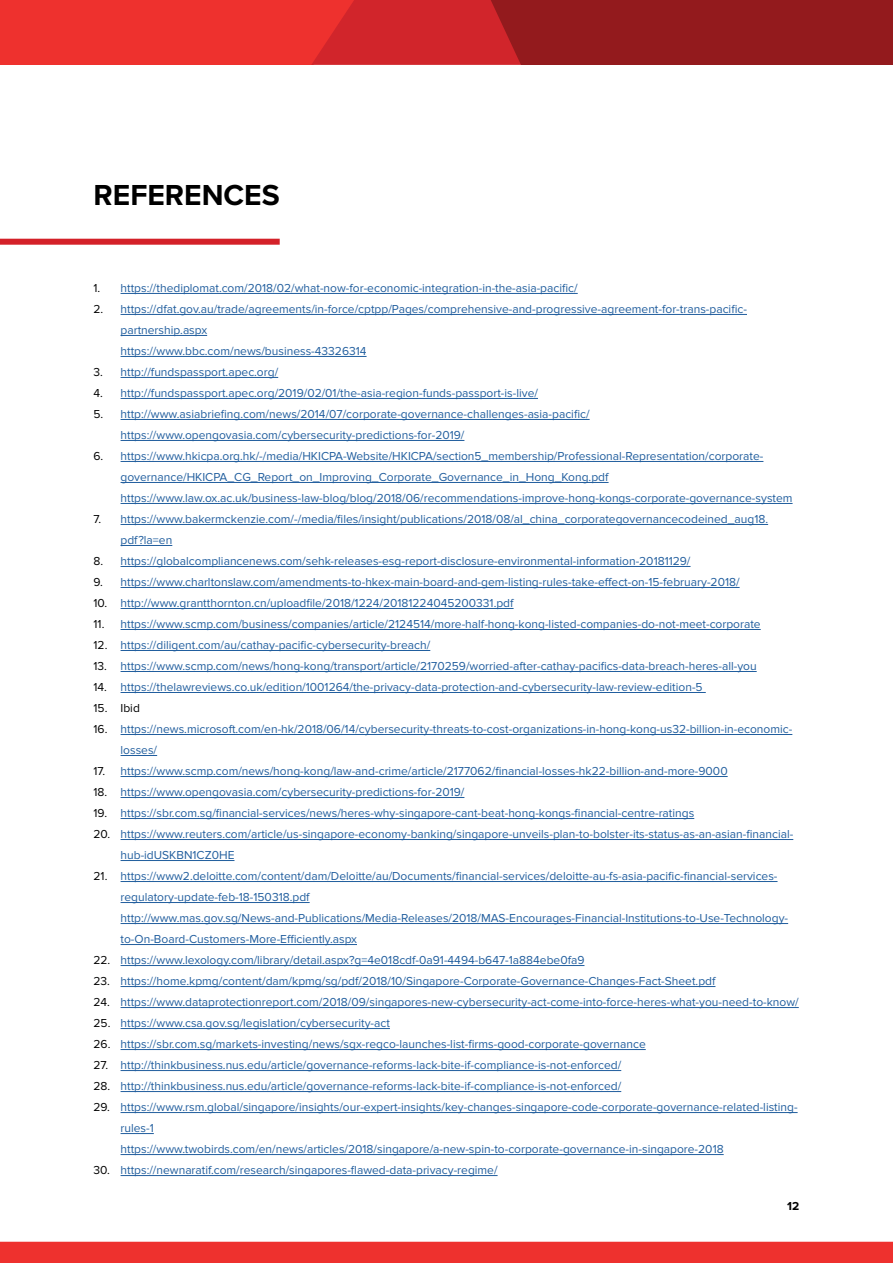
<style>
.page{position:relative;width:893px;height:1263px;background:#fff}
.page>*{position:absolute;margin:0;border:0;box-sizing:border-box;transform-origin:0 0}
.t1{font:700 30px "Proxima Nova";color:#000}
.t2{font:12px/21px "Proxima Nova";color:#215e9e}
.t3{font:12px "Proxima Nova";color:#000}
.t4{font:700 12px "Proxima Nova";color:#000}
.s1{color:#000}
</style>
<div class="page">
<div style="left:0;top:239px;width:280px;height:6px;background:#d42129"></div>
<div style="left:0;top:1242px;width:893px;height:21px;background:#ee312e"></div>
<hr style="left:121px;top:293px;width:457px;height:1px;background:#215e9e">
<hr style="left:121px;top:314px;width:626px;height:1px;background:#215e9e">
<hr style="left:121px;top:335px;width:86px;height:1px;background:#215e9e">
<hr style="left:121px;top:356px;width:246px;height:1px;background:#215e9e">
<hr style="left:121px;top:377px;width:157px;height:1px;background:#215e9e">
<hr style="left:121px;top:398px;width:417px;height:1px;background:#215e9e">
<hr style="left:121px;top:419px;width:469px;height:1px;background:#215e9e">
<hr style="left:121px;top:440px;width:343px;height:1px;background:#215e9e">
<hr style="left:121px;top:461px;width:642px;height:1px;background:#215e9e">
<hr style="left:121px;top:482px;width:488px;height:1px;background:#215e9e">
<hr style="left:121px;top:503px;width:672px;height:1px;background:#215e9e">
<hr style="left:121px;top:524px;width:647px;height:1px;background:#215e9e">
<hr style="left:121px;top:545px;width:51px;height:1px;background:#215e9e">
<hr style="left:121px;top:566px;width:569px;height:1px;background:#215e9e">
<hr style="left:121px;top:587px;width:619px;height:1px;background:#215e9e">
<hr style="left:121px;top:608px;width:393px;height:1px;background:#215e9e">
<hr style="left:121px;top:629px;width:640px;height:1px;background:#215e9e">
<hr style="left:121px;top:650px;width:309px;height:1px;background:#215e9e">
<hr style="left:121px;top:671px;width:636px;height:1px;background:#215e9e">
<hr style="left:121px;top:692px;width:585px;height:1px;background:#215e9e">
<hr style="left:121px;top:734px;width:671px;height:1px;background:#215e9e">
<hr style="left:121px;top:755px;width:36px;height:1px;background:#215e9e">
<hr style="left:121px;top:776px;width:607px;height:1px;background:#215e9e">
<hr style="left:121px;top:797px;width:343px;height:1px;background:#215e9e">
<hr style="left:121px;top:818px;width:573px;height:1px;background:#215e9e">
<hr style="left:121px;top:839px;width:672px;height:1px;background:#215e9e">
<hr style="left:121px;top:860px;width:113px;height:1px;background:#215e9e">
<hr style="left:121px;top:881px;width:656px;height:1px;background:#215e9e">
<hr style="left:121px;top:902px;width:189px;height:1px;background:#215e9e">
<hr style="left:121px;top:923px;width:667px;height:1px;background:#215e9e">
<hr style="left:121px;top:944px;width:236px;height:1px;background:#215e9e">
<hr style="left:121px;top:965px;width:463px;height:1px;background:#215e9e">
<hr style="left:121px;top:986px;width:594px;height:1px;background:#215e9e">
<hr style="left:121px;top:1007px;width:678px;height:1px;background:#215e9e">
<hr style="left:121px;top:1028px;width:269px;height:1px;background:#215e9e">
<hr style="left:121px;top:1049px;width:525px;height:1px;background:#215e9e">
<hr style="left:121px;top:1070px;width:500px;height:1px;background:#215e9e">
<hr style="left:121px;top:1091px;width:500px;height:1px;background:#215e9e">
<hr style="left:121px;top:1112px;width:677px;height:1px;background:#215e9e">
<hr style="left:121px;top:1133px;width:33px;height:1px;background:#215e9e">
<hr style="left:121px;top:1154px;width:603px;height:1px;background:#215e9e">
<hr style="left:121px;top:1175px;width:377px;height:1px;background:#215e9e">
<svg style="left:0;top:0;width:893px;height:65px;background:#c02426"></svg>
<h1 class="t1" style="left:94px;top:173px;width:188px">REFERENCES</h1>
<p class="t2" style="left:94px;top:278px;width:486px"><span class="s1">1.</span> https://thediplomat.com/2018/02/what-now-for-economic-integration-in-the-asia-pacific/</p>
<p class="t2" style="left:121px;top:299px;width:628px;text-indent:-27px"><span class="s1">2.</span> https://dfat.gov.au/trade/agreements/in-force/cptpp/Pages/comprehensive-and-progressive-agreement-for-trans-pacific&shy;partnership.aspx<br>https://www.bbc.com/news/business-43326314</p>
<p class="t2" style="left:94px;top:362px;width:186px"><span class="s1">3.</span> http://fundspassport.apec.org/</p>
<p class="t2" style="left:94px;top:383px;width:446px"><span class="s1">4.</span> http://fundspassport.apec.org/2019/02/01/the-asia-region-funds-passport-is-live/</p>
<p class="t2" style="left:121px;top:404px;width:471px;text-indent:-27px"><span class="s1">5.</span> http://www.asiabriefing.com/news/2014/07/corporate-governance-challenges-asia-pacific/ https://www.opengovasia.com/cybersecurity-predictions-for-2019/</p>
<p class="t2" style="left:121px;top:446px;width:673px;text-indent:-27px"><span class="s1">6.</span> https://www.hkicpa.org.hk/-/media/HKICPA-Website/HKICPA/section5_membership/Professional-Representation/corporate&shy;governance/HKICPA_CG_Report_on_Improving_Corporate_Governance_in_Hong_Kong.pdf https://www.law.ox.ac.uk/business-law-blog/blog/2018/06/recommendations-improve-hong-kongs-corporate-governance-system</p>
<p class="t2" style="left:121px;top:509px;width:649px;text-indent:-27px"><span class="s1">7.</span> https://www.bakermckenzie.com/-/media/files/insight/publications/2018/08/al_china_corporategovernancecodeined_aug18. pdf?la=en</p>
<p class="t2" style="left:94px;top:551px;width:598px"><span class="s1">8.</span> https://globalcompliancenews.com/sehk-releases-esg-report-disclosure-environmental-information-20181129/</p>
<p class="t2" style="left:94px;top:572px;width:648px"><span class="s1">9.</span> https://www.charltonslaw.com/amendments-to-hkex-main-board-and-gem-listing-rules-take-effect-on-15-february-2018/</p>
<p class="t2" style="left:94px;top:593px;width:421px"><span class="s1">10.</span> http://www.grantthornton.cn/uploadfile/2018/1224/20181224045200331.pdf</p>
<p class="t2" style="left:94px;top:614px;width:669px"><span class="s1">11.</span> https://www.scmp.com/business/companies/article/2124514/more-half-hong-kong-listed-companies-do-not-meet-corporate</p>
<p class="t2" style="left:94px;top:635px;width:338px"><span class="s1">12.</span> https://diligent.com/au/cathay-pacific-cybersecurity-breach/</p>
<p class="t2" style="left:94px;top:656px;width:665px"><span class="s1">13.</span> https://www.scmp.com/news/hong-kong/transport/article/2170259/worried-after-cathay-pacifics-data-breach-heres-all-you</p>
<p class="t2" style="left:94px;top:677px;width:611px"><span class="s1">14.</span> https://thelawreviews.co.uk/edition/1001264/the-privacy-data-protection-and-cybersecurity-law-review-edition-5</p>
<p class="t3" style="left:94px;top:701px;width:48px">15. Ibid</p>
<p class="t2" style="left:121px;top:719px;width:673px;text-indent:-27px"><span class="s1">16.</span> https://news.microsoft.com/en-hk/2018/06/14/cybersecurity-threats-to-cost-organizations-in-hong-kong-us32-billion-in-economic&shy;losses/</p>
<p class="t2" style="left:94px;top:761px;width:636px"><span class="s1">17.</span> https://www.scmp.com/news/hong-kong/law-and-crime/article/2177062/financial-losses-hk22-billion-and-more-9000</p>
<p class="t2" style="left:94px;top:782px;width:372px"><span class="s1">18.</span> https://www.opengovasia.com/cybersecurity-predictions-for-2019/</p>
<p class="t2" style="left:94px;top:803px;width:602px"><span class="s1">19.</span> https://sbr.com.sg/financial-services/news/heres-why-singapore-cant-beat-hong-kongs-financial-centre-ratings</p>
<p class="t2" style="left:121px;top:824px;width:674px;text-indent:-27px"><span class="s1">20.</span> https://www.reuters.com/article/us-singapore-economy-banking/singapore-unveils-plan-to-bolster-its-status-as-an-asian-financial&shy;hub-idUSKBN1CZ0HE</p>
<p class="t2" style="left:121px;top:866px;width:669px;text-indent:-27px"><span class="s1">21.</span> https://www2.deloitte.com/content/dam/Deloitte/au/Documents/financial-services/deloitte-au-fs-asia-pacific-financial-services&shy;regulatory-update-feb-18-150318.pdf http://www.mas.gov.sg/News-and-Publications/Media-Releases/2018/MAS-Encourages-Financial-Institutions-to-Use-Technology&shy;to-On-Board-Customers-More-Efficiently.aspx</p>
<p class="t2" style="left:94px;top:950px;width:492px"><span class="s1">22.</span> https://www.lexology.com/library/detail.aspx?g=4e018cdf-0a91-4494-b647-1a884ebe0fa9</p>
<p class="t2" style="left:94px;top:971px;width:623px"><span class="s1">23.</span> https://home.kpmg/content/dam/kpmg/sg/pdf/2018/10/Singapore-Corporate-Governance-Changes-Fact-Sheet.pdf</p>
<p class="t2" style="left:94px;top:992px;width:707px"><span class="s1">24.</span> https://www.dataprotectionreport.com/2018/09/singapores-new-cybersecurity-act-come-into-force-heres-what-you-need-to-know/</p>
<p class="t2" style="left:94px;top:1013px;width:298px"><span class="s1">25.</span> https://www.csa.gov.sg/legislation/cybersecurity-act</p>
<p class="t2" style="left:94px;top:1034px;width:554px"><span class="s1">26.</span> https://sbr.com.sg/markets-investing/news/sgx-regco-launches-list-firms-good-corporate-governance</p>
<p class="t2" style="left:94px;top:1055px;width:529px"><span class="s1">27.</span> http://thinkbusiness.nus.edu/article/governance-reforms-lack-bite-if-compliance-is-not-enforced/</p>
<p class="t2" style="left:94px;top:1076px;width:529px"><span class="s1">28.</span> http://thinkbusiness.nus.edu/article/governance-reforms-lack-bite-if-compliance-is-not-enforced/</p>
<p class="t2" style="left:121px;top:1097px;width:679px;text-indent:-27px"><span class="s1">29.</span> https://www.rsm.global/singapore/insights/our-expert-insights/key-changes-singapore-code-corporate-governance-related-listing&shy;rules-1<br>https://www.twobirds.com/en/news/articles/2018/singapore/a-new-spin-to-corporate-governance-in-singapore-2018</p>
<p class="t2" style="left:94px;top:1160px;width:406px"><span class="s1">30.</span> https://newnaratif.com/research/singapores-flawed-data-privacy-regime/</p>
<p class="t4" style="left:787px;top:1197px;width:14px">12</p>
</div>
